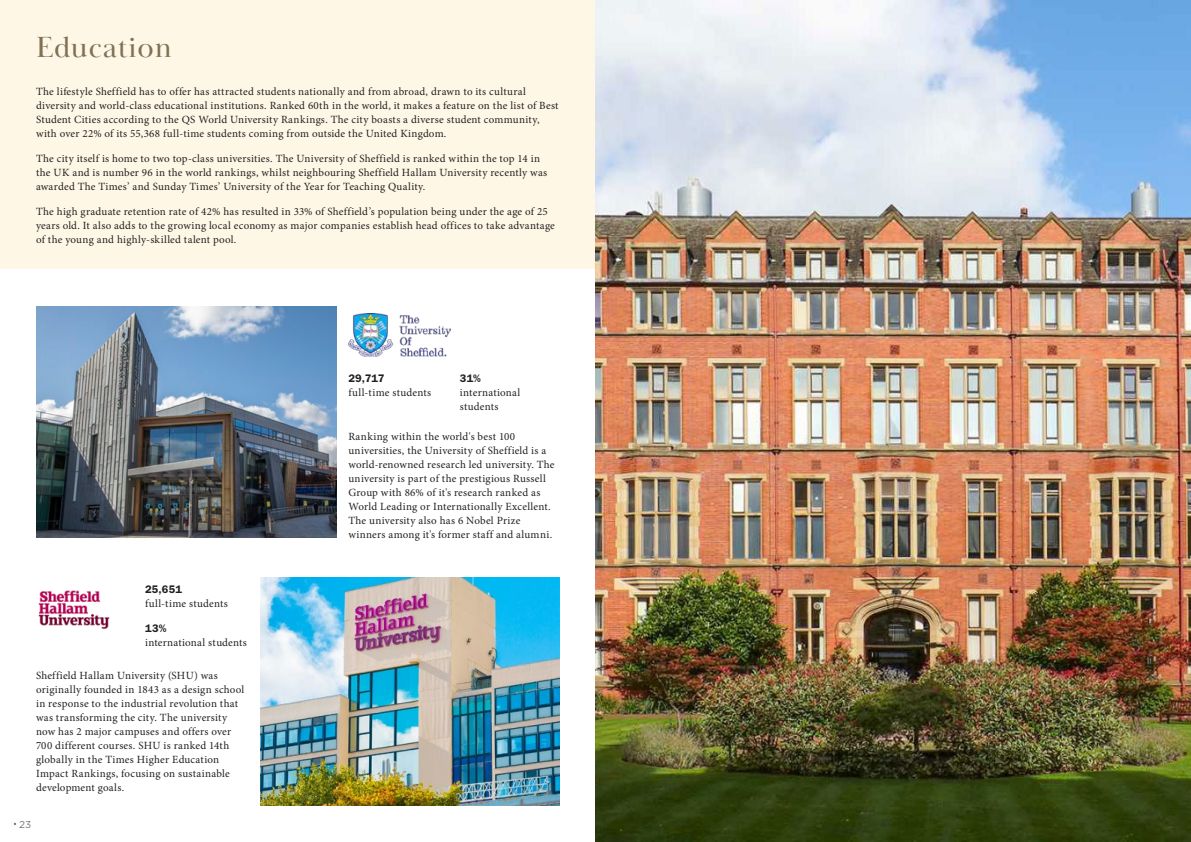
<style>
.page{position:relative;width:1191px;height:842px;background:#fff}
.page>*{position:absolute;margin:0;border:0;box-sizing:border-box;transform-origin:0 0}
.Title_mini{font:30px "Baskerville Display PT";letter-spacing:.025em;color:#807155}
.Body_Text{font:11px/14px "Minion Pro";letter-spacing:.02em;color:#231f20}
.t1{font:10px "Gotham";color:#72767c}
.s1{font-family:"ITC Franklin Gothic Std";font-weight:600}
</style>
<div class="page">
<div style="left:0;top:0;width:595px;height:268px;background:#fff7e6"></div>
<img style="left:260px;top:577px;width:299px;height:229px">
<img style="left:348px;top:313px;width:103px;height:44px">
<img style="left:38px;top:590px;width:72px;height:40px">
<img style="left:36px;top:306px;width:300px;height:231px">
<img style="left:595px;top:0;width:596px;height:842px">
<p class="Title_mini" style="left:36px;top:30px;width:137px">Education</p>
<p class="Body_Text" style="left:36px;top:85px;width:524px">The lifestyle Sheffield has to offer has attracted students nationally and from abroad, drawn to its cultural diversity and world-class educational institutions. Ranked 60th in the world, it makes a feature on the list of Best Student Cities according to the QS World University Rankings. The city boasts a diverse student community, with over 22% of its 55,368 full-time students coming from outside the United Kingdom.</p>
<p class="Body_Text" style="left:36px;top:152px;width:513px">The city itself is home to two top-class universities. The University of Sheffield is ranked within the top 14 in the UK and is number 96 in the world rankings, whilst neighbouring Sheffield Hallam University recently was awarded The Times’ and Sunday Times’ University of the Year for Teaching Quality.</p>
<p class="Body_Text" style="left:36px;top:205px;width:520px">The high graduate retention rate of 42% has resulted in 33% of Sheffield’s population being under the age of 25 years old. It also adds to the growing local economy as major companies establish head offices to take advantage of the young and highly-skilled talent pool.</p>
<p class="Body_Text" style="left:348px;top:371px;width:84px"><span class="s1">29,717<br></span>full-time students</p>
<p class="Body_Text" style="left:460px;top:371px;width:62px"><span class="s1">31% </span>international students</p>
<p class="Body_Text" style="left:145px;top:582px;width:84px"><span class="s1">25,651<br></span>full-time students</p>
<p class="Body_Text" style="left:145px;top:621px;width:103px"><span class="s1">13%<br></span>international students</p>
<p class="Body_Text" style="left:36px;top:669px;width:210px">Sheffield Hallam University (SHU) was originally founded in 1843 as a design school in response to the industrial revolution that was transforming the city. The university now has 2 major campuses and offers over 700 different courses. SHU is ranked 14th globally in the Times Higher Education Impact Rankings, focusing on sustainable development goals.</p>
<p class="t1" style="left:19px;top:817px;width:14px">23</p>
<p class="Body_Text" style="left:348px;top:430px;width:208px">Ranking within the world's best 100 universities, the University of Sheffield is a world-renowned research led university. The university is part of the prestigious Russell Group with 86% of it's research ranked as World Leading or Internationally Excellent.<br>The university also has 6 Nobel Prize winners among it's former staff and alumni.</p>
</div>
